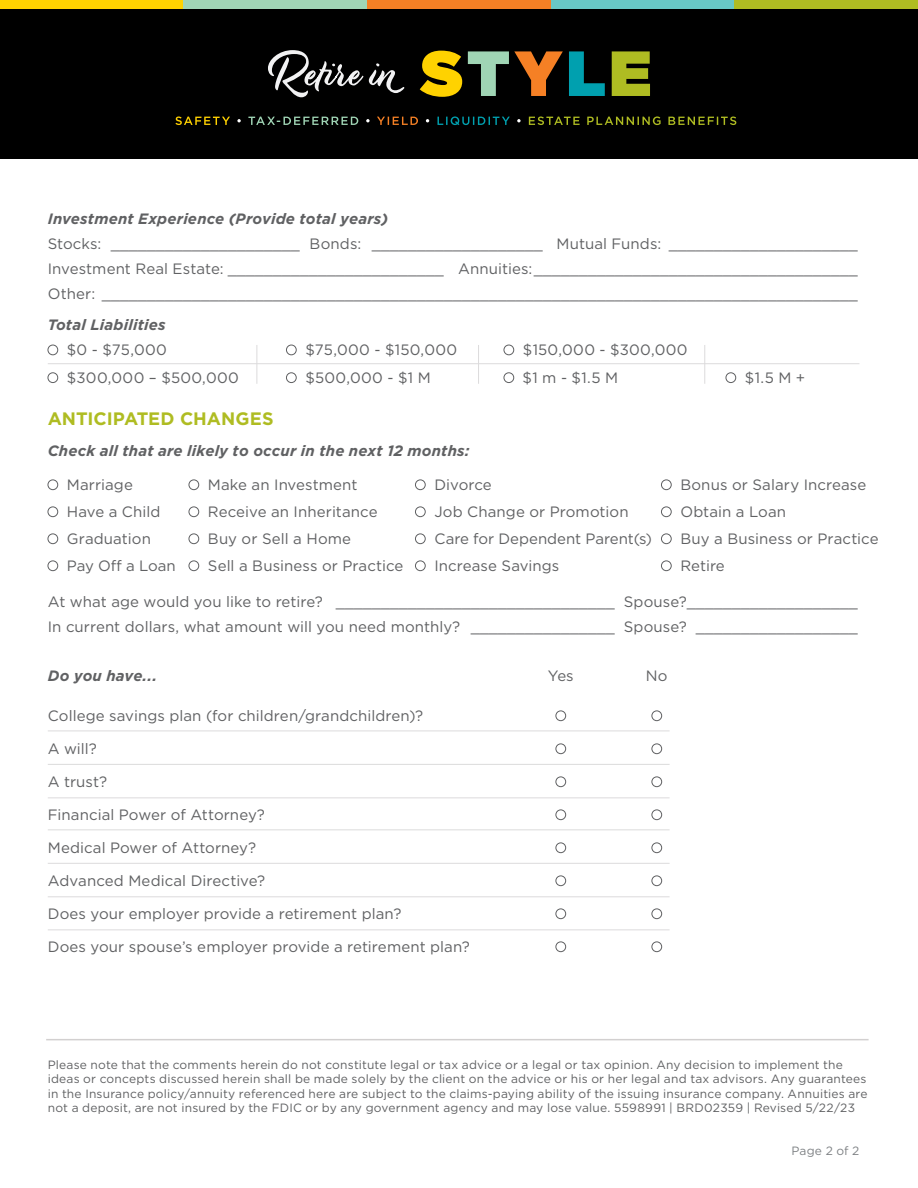
<style>
.page{position:relative;width:918px;height:1188px;background:#fff}
.page>*{position:absolute;margin:0;border:0;box-sizing:border-box;transform-origin:0 0}
.t1{font:700 18px "Gotham";color:#afbc22}
.t2{font:15px/24.8px "Gotham";letter-spacing:.005em;color:#606163;text-align:justify}
.t3{font:italic 700 15px "Gotham";letter-spacing:.01em;color:#606163}
.t4{font:15px "Gotham";letter-spacing:.025em;color:#606163}
.t5{font:12px/14.4px "Gotham";letter-spacing:.015em;color:#606163}
.t6{font:12px "Gotham";letter-spacing:.015em;color:#7e8184}
</style>
<div class="page">
<div style="left:48px;top:345px;width:10px;height:10px;border:1px solid #5f6062;border-radius:50%"></div>
<div style="left:286px;top:345px;width:10px;height:10px;border:1px solid #5f6062;border-radius:50%"></div>
<div style="left:504px;top:345px;width:10px;height:10px;border:1px solid #5f6062;border-radius:50%"></div>
<div style="left:48px;top:373px;width:10px;height:10px;border:1px solid #5f6062;border-radius:50%"></div>
<div style="left:286px;top:373px;width:10px;height:10px;border:1px solid #5f6062;border-radius:50%"></div>
<div style="left:504px;top:373px;width:10px;height:10px;border:1px solid #5f6062;border-radius:50%"></div>
<div style="left:726px;top:373px;width:10px;height:10px;border:1px solid #5f6062;border-radius:50%"></div>
<div style="left:48px;top:480px;width:10px;height:10px;border:1px solid #5f6062;border-radius:50%"></div>
<div style="left:189px;top:480px;width:10px;height:10px;border:1px solid #5f6062;border-radius:50%"></div>
<div style="left:415px;top:480px;width:10px;height:10px;border:1px solid #5f6062;border-radius:50%"></div>
<div style="left:661px;top:480px;width:10px;height:10px;border:1px solid #5f6062;border-radius:50%"></div>
<div style="left:48px;top:507px;width:10px;height:10px;border:1px solid #5f6062;border-radius:50%"></div>
<div style="left:189px;top:507px;width:10px;height:10px;border:1px solid #5f6062;border-radius:50%"></div>
<div style="left:415px;top:507px;width:10px;height:10px;border:1px solid #5f6062;border-radius:50%"></div>
<div style="left:661px;top:507px;width:10px;height:10px;border:1px solid #5f6062;border-radius:50%"></div>
<div style="left:48px;top:534px;width:10px;height:10px;border:1px solid #5f6062;border-radius:50%"></div>
<div style="left:189px;top:534px;width:10px;height:10px;border:1px solid #5f6062;border-radius:50%"></div>
<div style="left:415px;top:534px;width:10px;height:10px;border:1px solid #5f6062;border-radius:50%"></div>
<div style="left:661px;top:534px;width:10px;height:10px;border:1px solid #5f6062;border-radius:50%"></div>
<div style="left:48px;top:561px;width:10px;height:10px;border:1px solid #5f6062;border-radius:50%"></div>
<div style="left:189px;top:561px;width:10px;height:10px;border:1px solid #5f6062;border-radius:50%"></div>
<div style="left:415px;top:561px;width:10px;height:10px;border:1px solid #5f6062;border-radius:50%"></div>
<div style="left:661px;top:561px;width:10px;height:10px;border:1px solid #5f6062;border-radius:50%"></div>
<div style="left:556px;top:711px;width:10px;height:10px;border:1px solid #5f6062;border-radius:50%"></div>
<div style="left:652px;top:711px;width:10px;height:10px;border:1px solid #5f6062;border-radius:50%"></div>
<div style="left:556px;top:744px;width:10px;height:10px;border:1px solid #5f6062;border-radius:50%"></div>
<div style="left:652px;top:744px;width:10px;height:10px;border:1px solid #5f6062;border-radius:50%"></div>
<div style="left:556px;top:777px;width:10px;height:10px;border:1px solid #5f6062;border-radius:50%"></div>
<div style="left:652px;top:777px;width:10px;height:10px;border:1px solid #5f6062;border-radius:50%"></div>
<div style="left:556px;top:810px;width:10px;height:10px;border:1px solid #5f6062;border-radius:50%"></div>
<div style="left:652px;top:810px;width:10px;height:10px;border:1px solid #5f6062;border-radius:50%"></div>
<div style="left:556px;top:843px;width:10px;height:10px;border:1px solid #5f6062;border-radius:50%"></div>
<div style="left:652px;top:843px;width:10px;height:10px;border:1px solid #5f6062;border-radius:50%"></div>
<div style="left:556px;top:876px;width:10px;height:10px;border:1px solid #5f6062;border-radius:50%"></div>
<div style="left:652px;top:876px;width:10px;height:10px;border:1px solid #5f6062;border-radius:50%"></div>
<div style="left:556px;top:909px;width:10px;height:10px;border:1px solid #5f6062;border-radius:50%"></div>
<div style="left:652px;top:909px;width:10px;height:10px;border:1px solid #5f6062;border-radius:50%"></div>
<div style="left:556px;top:942px;width:10px;height:10px;border:1px solid #5f6062;border-radius:50%"></div>
<div style="left:652px;top:942px;width:10px;height:10px;border:1px solid #5f6062;border-radius:50%"></div>
<hr style="left:48px;top:731px;width:622px;height:1px;background:#dcdbdc">
<hr style="left:48px;top:764px;width:622px;height:1px;background:#dcdbdc">
<hr style="left:48px;top:797px;width:622px;height:1px;background:#dcdbdc">
<hr style="left:48px;top:829px;width:622px;height:1px;background:#dcdbdc">
<hr style="left:48px;top:863px;width:622px;height:1px;background:#dcdbdc">
<hr style="left:48px;top:896px;width:622px;height:1px;background:#dcdbdc">
<hr style="left:48px;top:929px;width:622px;height:1px;background:#dcdbdc">
<hr style="left:48px;top:363px;width:811px;height:1px;background:#dcdbdc">
<hr style="left:257px;top:345px;width:1px;height:39px;background:#dcdbdc">
<hr style="left:478px;top:345px;width:1px;height:39px;background:#dcdbdc">
<hr style="left:704px;top:345px;width:1px;height:39px;background:#dcdbdc">
<div style="left:0;top:8px;width:918px;height:151px;background:#000"></div>
<div style="left:0;top:0;width:184px;height:8px;background:#ffd200"></div>
<div style="left:184px;top:0;width:183px;height:8px;background:#a0d5b5"></div>
<div style="left:367px;top:0;width:184px;height:8px;background:#f58025"></div>
<div style="left:551px;top:0;width:183px;height:8px;background:#68c8c6"></div>
<div style="left:734px;top:0;width:184px;height:8px;background:#afbc22"></div>
<svg style="left:268px;top:50px;width:136px;height:47px"></svg>
<svg style="left:612px;top:51px;width:38px;height:45px;background:#949f1c"></svg>
<svg style="left:569px;top:51px;width:36px;height:45px"></svg>
<svg style="left:468px;top:51px;width:95px;height:45px"></svg>
<svg style="left:420px;top:51px;width:42px;height:46px"></svg>
<svg style="left:529px;top:116px;width:207px;height:9px"></svg>
<svg style="left:517px;top:119px;width:4px;height:3px"></svg>
<svg style="left:437px;top:116px;width:73px;height:9px"></svg>
<svg style="left:377px;top:117px;width:41px;height:8px"></svg>
<svg style="left:366px;top:119px;width:4px;height:3px"></svg>
<svg style="left:248px;top:117px;width:110px;height:8px"></svg>
<svg style="left:237px;top:119px;width:4px;height:3px"></svg>
<svg style="left:175px;top:117px;width:55px;height:8px"></svg>
<hr style="left:46px;top:1039px;width:823px;height:1px;background:#d2d0d0">
<p class="t3" style="left:48px;top:209px;width:342px">Investment Experience (Provide total years)</p>
<p class="t2" style="left:48px;top:231px;width:812px">Stocks: _____________________ Bonds: ___________________ Mutual Funds: _____________________ Investment Real Estate: ________________________ Annuities:____________________________________ Other: ____________________________________________________________________________________</p>
<p class="t3" style="left:48px;top:315px;width:119px">Total Liabilities</p>
<p class="t2" style="left:67px;top:337px;width:102px">$0 - $75,000</p>
<p class="t4" style="left:305px;top:340px;width:153px">$75,000 - $150,000</p>
<p class="t4" style="left:523px;top:340px;width:166px">$150,000 - $300,000</p>
<p class="t4" style="left:67px;top:368px;width:173px">$300,000 – $500,000</p>
<p class="t2" style="left:305px;top:365px;width:127px">$500,000 - $1 M</p>
<p class="t2" style="left:523px;top:365px;width:97px">$1 m - $1.5 M</p>
<p class="t2" style="left:745px;top:365px;width:62px">$1.5 M +</p>
<p class="t1" style="left:48px;top:406px;width:227px">ANTICIPATED CHANGES</p>
<p class="t3" style="left:48px;top:441px;width:423px">Check all that are likely to occur in the next 12 months:</p>
<p class="t2" style="left:67px;top:472px;width:67px">Marriage</p>
<p class="t2" style="left:208px;top:472px;width:151px">Make an Investment</p>
<p class="t2" style="left:434px;top:472px;width:59px">Divorce</p>
<p class="t2" style="left:680px;top:472px;width:187px">Bonus or Salary Increase</p>
<p class="t2" style="left:67px;top:499px;width:95px">Have a Child</p>
<p class="t2" style="left:208px;top:499px;width:171px">Receive an Inheritance</p>
<p class="t2" style="left:434px;top:499px;width:196px">Job Change or Promotion</p>
<p class="t2" style="left:680px;top:499px;width:107px">Obtain a Loan</p>
<p class="t2" style="left:67px;top:526px;width:86px">Graduation</p>
<p class="t2" style="left:208px;top:526px;width:145px">Buy or Sell a Home</p>
<p class="t2" style="left:434px;top:526px;width:219px">Care for Dependent Parent(s)</p>
<p class="t2" style="left:680px;top:526px;width:200px">Buy a Business or Practice</p>
<p class="t2" style="left:67px;top:553px;width:110px">Pay Off a Loan</p>
<p class="t2" style="left:208px;top:553px;width:197px">Sell a Business or Practice</p>
<p class="t2" style="left:434px;top:553px;width:126px">Increase Savings</p>
<p class="t2" style="left:680px;top:553px;width:46px">Retire</p>
<p class="t2" style="left:48px;top:589px;width:811px">At what age would you like to retire? _______________________________ Spouse?___________________<br>In current dollars, what amount will you need monthly? ________________ Spouse? __________________</p>
<p class="t3" style="left:48px;top:666px;width:111px">Do you have...</p>
<p class="t2" style="left:548px;top:663px;width:28px">Yes</p>
<p class="t2" style="left:646px;top:663px;width:23px">No</p>
<p class="t2" style="left:48px;top:703px;width:377px">College savings plan (for children/grandchildren)?</p>
<p class="t2" style="left:48px;top:736px;width:51px">A will?</p>
<p class="t2" style="left:48px;top:769px;width:61px">A trust?</p>
<p class="t2" style="left:48px;top:802px;width:219px">Financial Power of Attorney?</p>
<p class="t2" style="left:48px;top:835px;width:210px">Medical Power of Attorney?</p>
<p class="t2" style="left:48px;top:868px;width:219px">Advanced Medical Directive?</p>
<p class="t2" style="left:48px;top:901px;width:355px">Does your employer provide a retirement plan?</p>
<p class="t2" style="left:48px;top:934px;width:424px">Does your spouse’s employer provide a retirement plan?</p>
<p class="t5" style="left:48px;top:1057px;width:821px">Please note that the comments herein do not constitute legal or tax advice or a legal or tax opinion. Any decision to implement the ideas or concepts discussed herein shall be made solely by the client on the advice or his or her legal and tax advisors. Any guarantees in the Insurance policy/annuity referenced here are subject to the claims-paying ability of the issuing insurance company. Annuities are not a deposit, are not insured by the FDIC or by any government agency and may lose value. 5598991 | BRD02359 | Revised 5/22/23</p>
<p class="t6" style="left:791px;top:1143px;width:69px">Page 2 of 2</p>
</div>
